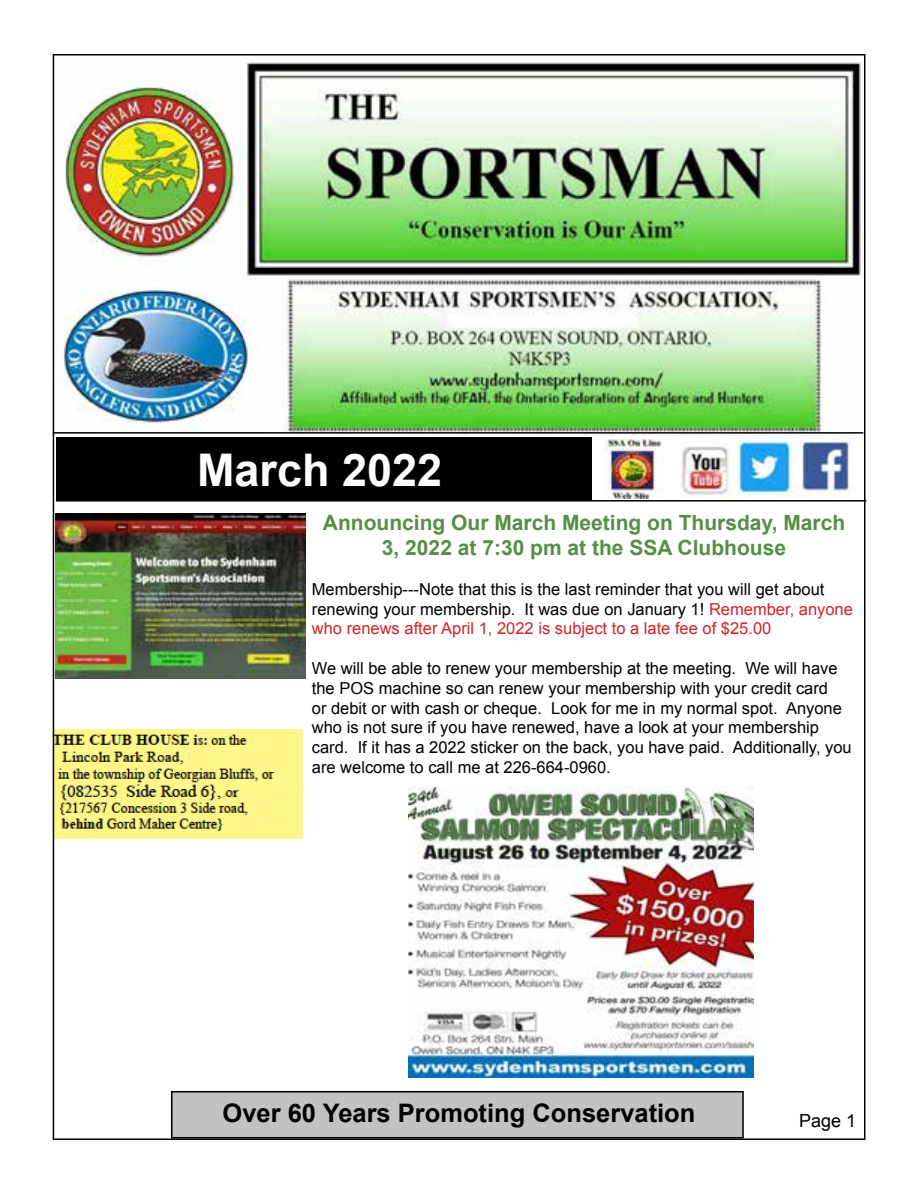
<style>
.page{position:relative;width:918px;height:1188px;background:#fff}
.page>*{position:absolute;margin:0;border:0;box-sizing:border-box;transform-origin:0 0}
.t1{font:700 45px "Arial";color:#fff}
.t2{font:700 25.5px "Arial";color:#000}
.t3{font:700 21px/25.2px "Arial";color:#558f45;text-align:center}
.t4{font:18px "Arial";color:#000}
.t5{font:16.5px/19.8px "Arial";color:#000}
.s1{color:#d2232a}
</style>
<div class="page">
<div style="left:56px;top:432px;width:536px;height:68px;background:#000"></div>
<div style="left:171px;top:1091px;width:573px;height:47px;background:#c2c2c2;border:2px solid #000"></div>
<img style="left:54px;top:56px;width:810px;height:381px">
<img style="left:680px;top:438px;width:174px;height:61px">
<img style="left:605px;top:439px;width:58px;height:60px">
<img style="left:54px;top:730px;width:249px;height:110px">
<img style="left:56px;top:514px;width:250px;height:164px">
<hr style="left:53px;top:54px;width:1px;height:1086px;background:#000">
<hr style="left:864px;top:54px;width:2px;height:1086px;background:#000">
<hr style="left:53px;top:54px;width:811px;height:2px;background:#000">
<hr style="left:54px;top:1138px;width:811px;height:2px;background:#000">
<hr style="left:53px;top:432px;width:810px;height:2px;background:#000">
<hr style="left:56px;top:500px;width:810px;height:2px;background:#000">
<img style="left:408px;top:786px;width:346px;height:292px">
<h1 class="t1" style="left:197px;top:440px;width:247px">March 2022</h1>
<p class="t3" style="left:323px;top:511px;width:524px">Announcing Our March Meeting on Thursday, March<br>3, 2022 at 7:30 pm at the SSA Clubhouse</p>
<p class="t5" style="left:312px;top:579px;width:543px">Membership---Note that this is the last reminder that you will get about renewing your membership. It was due on January 1! <span class="s1">Remember, anyone who renews after April 1, 2022 is subject to a late fee of $25.00</span></p>
<p class="t5" style="left:312px;top:659px;width:541px">We will be able to renew your membership at the meeting. We will have the POS machine so can renew your membership with your credit card<br>or debit or with cash or cheque. Look for me in my normal spot. Anyone who is not sure if you have renewed, have a look at your membership card. If it has a 2022 sticker on the back, you have paid. Additionally, you are welcome to call me at 226-664-0960.</p>
<h2 class="t2" style="left:223px;top:1097px;width:474px">Over 60 Years Promoting Conservation</h2>
<p class="t4" style="left:799px;top:1108px;width:59px">Page 1</p>
</div>
